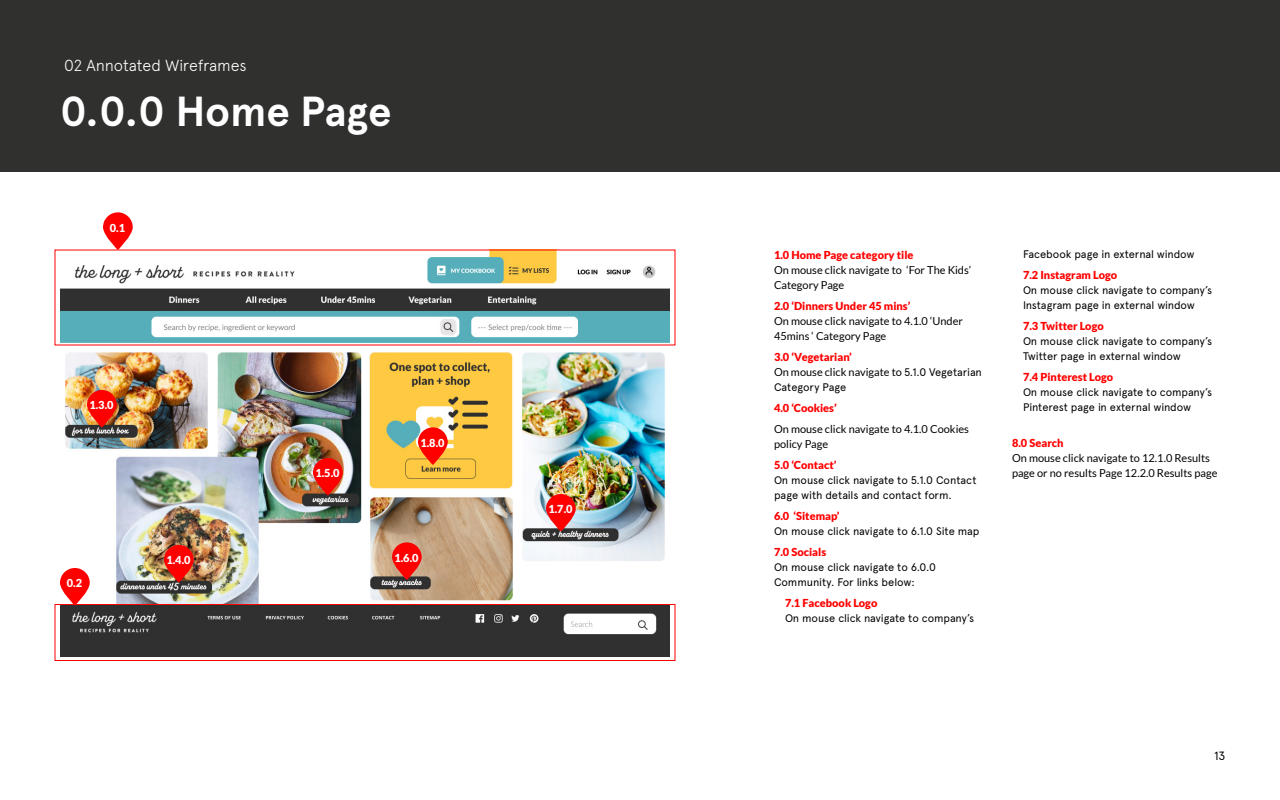
<style>
.page{position:relative;width:1280px;height:800px;background:#fff}
.page>*{position:absolute;margin:0;border:0;box-sizing:border-box;transform-origin:0 0}
.MAIN_HEAD{font:700 42px "Apercu";letter-spacing:-.005em;color:#fff}
.MAIN_HEAD-2{font:300 16px "Apercu";letter-spacing:-.005em;color:#fff}
.t1{font:12px "Apercu";color:#000}
.Main_text{font:11px/15px "Apercu";letter-spacing:-.01em;color:#000}
.WIREFR_CAPti{font:900 11px "Lato";color:#f00}
.Main_text-2{font:11px/15px "Lato";color:#000}
.WIREFR_CAPti-2{font:11px/15px "Lato";color:#000}
.Main_text-3{font:900 11px "Lato";color:#fff}
.s1{font-family:"Lato"}
</style>
<div class="page">
<div style="left:0;top:0;width:1280px;height:172px;background:#30302f"></div>
<img style="left:60px;top:249px;width:609px;height:408px">
<svg style="left:87px;top:390px;width:30px;height:38px"></svg>
<svg style="left:313px;top:458px;width:30px;height:38px"></svg>
<svg style="left:164px;top:545px;width:30px;height:38px"></svg>
<svg style="left:546px;top:494px;width:30px;height:38px"></svg>
<svg style="left:392px;top:542px;width:30px;height:38px"></svg>
<svg style="left:418px;top:427px;width:30px;height:38px"></svg>
<svg style="left:103px;top:212px;width:30px;height:38px"></svg>
<svg style="left:60px;top:568px;width:30px;height:38px"></svg>
<div style="left:54px;top:604px;width:622px;height:57px;border:1px solid #f00"></div>
<p class="MAIN_HEAD-2" style="left:64px;top:56px;width:184px">02 Annotated Wireframes</p>
<p class="MAIN_HEAD" style="left:60px;top:86px;width:333px">0.0.0 Home Page</p>
<p class="Main_text-3" style="left:110px;top:221px;width:17px">0.1</p>
<p class="Main_text-3" style="left:89px;top:399px;width:26px">1.3.0</p>
<p class="Main_text-3" style="left:67px;top:577px;width:17px">0.2</p>
<p class="Main_text-3" style="left:166px;top:554px;width:26px">1.4.0</p>
<p class="Main_text-3" style="left:315px;top:467px;width:26px">1.5.0</p>
<p class="Main_text-3" style="left:420px;top:436px;width:26px">1.8.0</p>
<p class="Main_text-3" style="left:394px;top:551px;width:26px">1.6.0</p>
<p class="Main_text-3" style="left:548px;top:503px;width:26px">1.7.0</p>
<p class="WIREFR_CAPti" style="left:774px;top:248px;width:141px">1.0 Home Page category tile</p>
<p class="Main_text-2" style="left:774px;top:262px;width:199px">On mouse click navigate to ‘For The Kids’<br>Category Page</p>
<p class="WIREFR_CAPti" style="left:774px;top:299px;width:138px">2.0 ‘Dinners Under 45 mins’</p>
<p class="Main_text-2" style="left:774px;top:313px;width:190px">On mouse click navigate to 4.1.0 ‘Under<br>45mins ‘ Category Page</p>
<p class="WIREFR_CAPti" style="left:774px;top:350px;width:79px">3.0 ‘Vegetarian’</p>
<p class="Main_text" style="left:774px;top:364px;width:209px"><span class="s1">On mouse click navigate to</span> 5.1.0 Vegetarian<br>Category Page</p>
<p class="WIREFR_CAPti" style="left:774px;top:401px;width:64px">4.0 ‘Cookies’</p>
<p class="WIREFR_CAPti-2" style="left:774px;top:421px;width:197px">On mouse click navigate to 4.1.0 Cookies policy Page</p>
<p class="WIREFR_CAPti" style="left:774px;top:458px;width:64px">5.0 ‘Contact’</p>
<p class="Main_text" style="left:774px;top:472px;width:204px">On mouse click navigate to 5.1.0 Contact page with details and contact form.</p>
<p class="WIREFR_CAPti" style="left:774px;top:509px;width:67px">6.0 ‘Sitemap’</p>
<p class="Main_text" style="left:774px;top:523px;width:207px">On mouse click navigate to 6.1.0 Site map</p>
<p class="WIREFR_CAPti" style="left:774px;top:545px;width:54px">7.0 Socials</p>
<p class="Main_text" style="left:774px;top:559px;width:163px">On mouse click navigate to 6.0.0<br>Community. For links below:</p>
<p class="WIREFR_CAPti" style="left:785px;top:596px;width:94px">7.1 Facebook Logo</p>
<p class="Main_text" style="left:785px;top:610px;width:191px">On mouse click navigate to company’s</p>
<p class="Main_text" style="left:1023px;top:246px;width:173px">Facebook page in external window</p>
<p class="WIREFR_CAPti" style="left:1023px;top:268px;width:96px">7.2 Instagram Logo</p>
<p class="Main_text" style="left:1023px;top:282px;width:191px">On mouse click navigate to company’s<br>Instagram page in external window</p>
<p class="WIREFR_CAPti" style="left:1023px;top:319px;width:82px">7.3 Twitter Logo</p>
<p class="Main_text" style="left:1023px;top:333px;width:191px">On mouse click navigate to company’s<br>Twitter page in external window</p>
<p class="WIREFR_CAPti" style="left:1023px;top:370px;width:92px">7.4 Pinterest Logo</p>
<p class="Main_text" style="left:1023px;top:384px;width:191px">On mouse click navigate to company’s<br>Pinterest page in external window</p>
<p class="WIREFR_CAPti" style="left:1012px;top:436px;width:53px">8.0 Search</p>
<p class="Main_text-2" style="left:1012px;top:450px;width:207px">On mouse click navigate to 12.1.0 Results page or no results Page 12.2.0 Results page</p>
<p class="t1" style="left:1214px;top:749px;width:13px">13</p>
</div>
